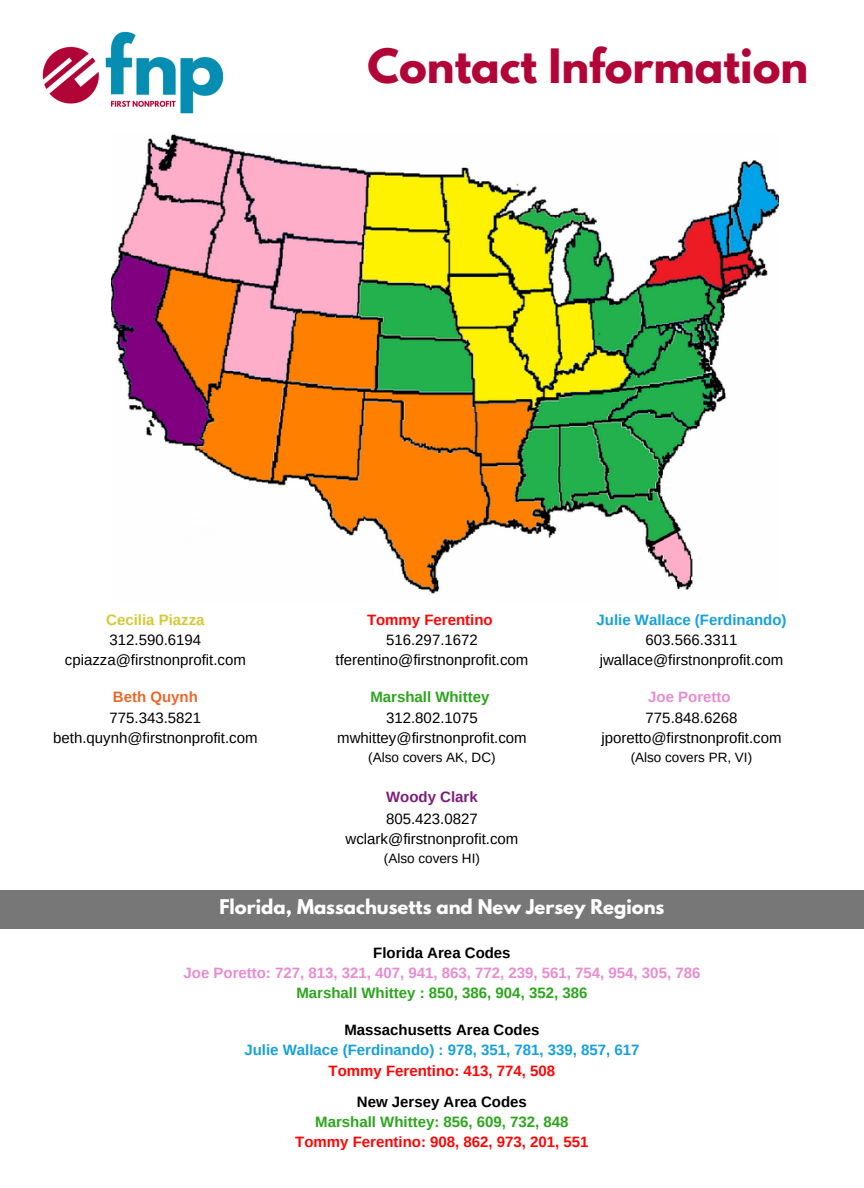
<style>
.page{position:relative;width:864px;height:1188px;background:#fff}
.page>*{position:absolute;margin:0;border:0;box-sizing:border-box;transform-origin:0 0}
.t1{font:700 42px "League Spartan";color:#b20537}
.t2{font:700 18px "League Spartan";color:#fff}
.t3{font:15px "Arimo";color:#000}
.t4{font:15px "Arimo";color:#000}
.t5{font:700 15px/20.2px "Arimo";color:#16a0db;text-align:center}
.t6{font:700 15px "Arimo";color:#2ba61c}
.t7{font:700 15px "Arimo";color:#ff0505}
.t8{font:700 15px "Arimo";color:#e88cd1}
.t9{font:700 15px "Arimo";color:#000}
.t10{font:700 15px "Arimo";color:#d4c936}
.t11{font:700 15px "Arimo";color:#7d1d7a}
.t12{font:700 15px "Arimo";color:#e86829}
.t13{font:13.5px "Arimo";color:#000}
.t14{font:13.5px "Arimo";color:#000}
.s1{font-weight:400;color:#000}
</style>
<div class="page">
<img style="left:42px;top:31px;width:182px;height:83px">
<div style="left:0;top:890px;width:864px;height:38px;background:#777"></div>
<img style="left:111px;top:135px;width:667px;height:459px">
<p class="t1" style="left:368px;top:45px;width:442px">Contact Information</p>
<p class="t10" style="left:106px;top:611px;width:100px">Cecilia Piazza</p>
<p class="t4" style="left:110px;top:631px;width:93px">312.590.6194</p>
<p class="t3" style="left:65px;top:652px;width:183px">cpiazza@firstnonprofit.com</p>
<p class="t12" style="left:113px;top:689px;width:86px">Beth Quynh</p>
<p class="t4" style="left:110px;top:709px;width:93px">775.343.5821</p>
<p class="t3" style="left:53px;top:729px;width:206px">beth.quynh@firstnonprofit.com</p>
<p class="t7" style="left:367px;top:611px;width:127px">Tommy Ferentino</p>
<p class="t4" style="left:386px;top:631px;width:93px">516.297.1672</p>
<p class="t3" style="left:336px;top:652px;width:194px">tferentino@firstnonprofit.com</p>
<p class="t6" style="left:370px;top:689px;width:121px">Marshall Whittey</p>
<p class="t3" style="left:386px;top:709px;width:93px">312.802.1075</p>
<p class="t4" style="left:337px;top:729px;width:191px">mwhittey@firstnonprofit.com</p>
<p class="t14" style="left:368px;top:750px;width:129px">(Also covers AK, DC)</p>
<p class="t5" style="left:597px;top:609px;width:191px">Julie Wallace (Ferdinando)<br><span class="s1">603.566.3311</span></p>
<p class="t3" style="left:600px;top:652px;width:185px">jwallace@firstnonprofit.com</p>
<p class="t8" style="left:648px;top:689px;width:84px">Joe Poretto</p>
<p class="t4" style="left:646px;top:709px;width:93px">775.848.6268</p>
<p class="t4" style="left:601px;top:729px;width:182px">jporetto@firstnonprofit.com</p>
<p class="t13" style="left:631px;top:750px;width:123px">(Also covers PR, VI)</p>
<p class="t11" style="left:386px;top:788px;width:93px">Woody Clark</p>
<p class="t3" style="left:386px;top:810px;width:93px">805.423.0827</p>
<p class="t4" style="left:346px;top:830px;width:174px">wclark@firstnonprofit.com</p>
<p class="t13" style="left:384px;top:851px;width:97px">(Also covers HI)</p>
<p class="t2" style="left:219px;top:898px;width:446px">Florida, Massachusetts and New Jersey Regions</p>
<p class="t9" style="left:373px;top:944px;width:139px">Florida Area Codes</p>
<p class="t8" style="left:184px;top:965px;width:518px">Joe Poretto: 727, 813, 321, 407, 941, 863, 772, 239, 561, 754, 954, 305, 786</p>
<p class="t6" style="left:296px;top:985px;width:292px">Marshall Whittey : 850, 386, 904, 352, 386</p>
<p class="t9" style="left:344px;top:1022px;width:197px">Massachusetts Area Codes</p>
<p class="t5" style="left:244px;top:1040px;width:397px">Julie Wallace (Ferdinando) : 978, 351, 781, 339, 857, 617</p>
<p class="t7" style="left:329px;top:1062px;width:228px">Tommy Ferentino: 413, 774, 508</p>
<p class="t9" style="left:357px;top:1093px;width:172px">New Jersey Area Codes</p>
<p class="t6" style="left:315px;top:1114px;width:255px">Marshall Whittey: 856, 609, 732, 848</p>
<p class="t7" style="left:295px;top:1134px;width:295px">Tommy Ferentino: 908, 862, 973, 201, 551</p>
</div>
